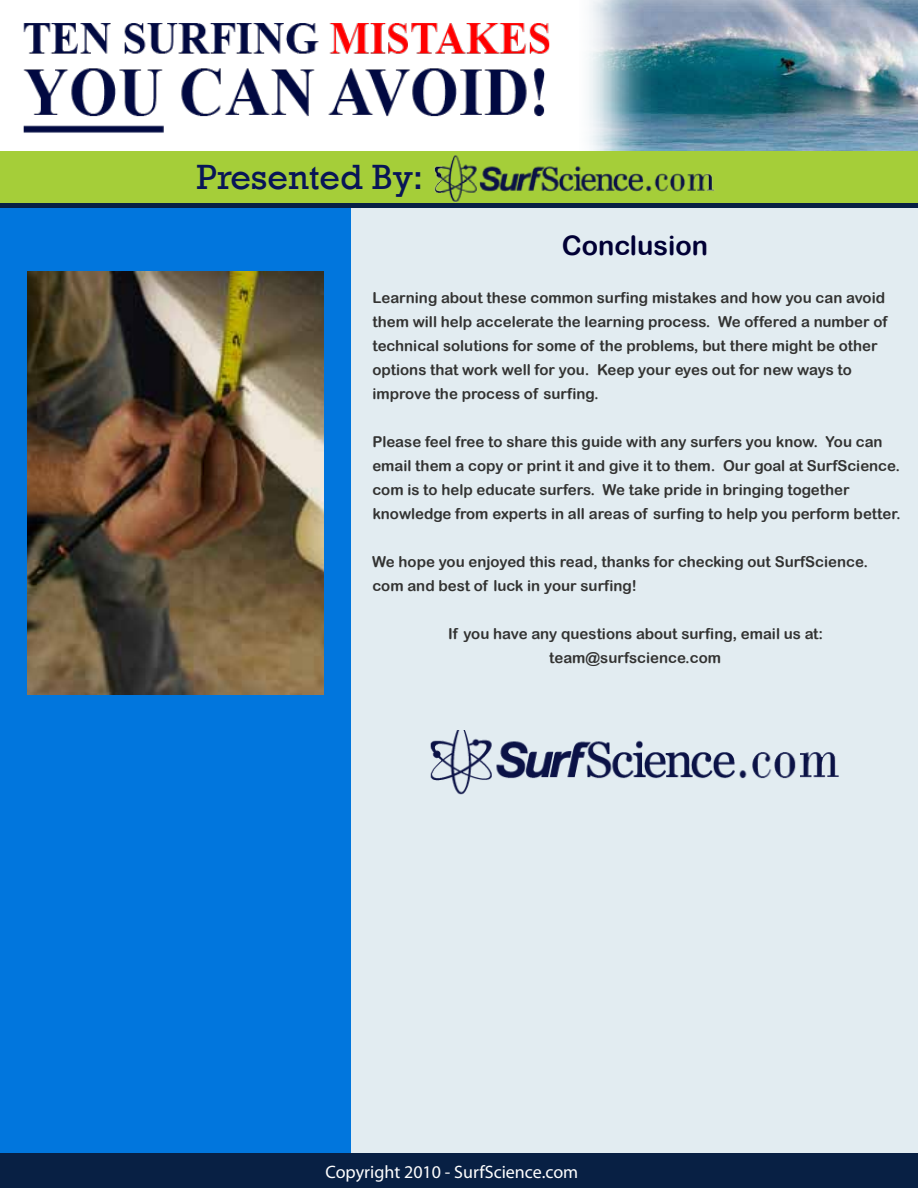
<style>
.page{position:relative;width:918px;height:1188px;background:#e2ecf1}
.page>*{position:absolute;margin:0;border:0;box-sizing:border-box;transform-origin:0 0}
.t1{font:36px "Rockwell";color:#081557}
.t2{font:27px "Arial Rounded MT Bold";color:#010035}
.t3{font:18px "Myriad Pro";color:#fff}
.t4{font:15px/24px "Arial Rounded MT Bold";color:#333332}
</style>
<div class="page">
<div style="left:0;top:186px;width:351px;height:1002px;background:#0176dd"></div>
<div style="left:0;top:0;width:918px;height:184px;background:#fff"></div>
<img style="left:589px;top:0;width:329px;height:152px">
<div style="left:0;top:152px;width:918px;height:51px;background:#a5ce39"></div>
<img style="left:411px;top:151px;width:328px;height:52px">
<hr style="left:0;top:203px;width:918px;height:4px;background:#082044">
<img style="left:411px;top:156px;width:328px;height:4px">
<img style="left:23px;top:23px;width:527px;height:110px">
<div style="left:0;top:1154px;width:918px;height:34px;background:#082044"></div>
<img style="left:27px;top:272px;width:297px;height:422px">
<img style="left:430px;top:730px;width:409px;height:65px">
<h1 class="t1" style="left:196px;top:156px;width:228px">Presented By:</h1>
<h2 class="t2" style="left:562px;top:230px;width:148px">Conclusion</h2>
<p class="t4" style="left:372px;top:286px;width:517px">Learning about these common surfing mistakes and how you can avoid them will help accelerate the learning process. We offered a number of technical solutions for some of the problems, but there might be other options that work well for you. Keep your eyes out for new ways to improve the process of surfing.</p>
<p class="t4" style="left:372px;top:430px;width:530px">Please feel free to share this guide with any surfers you know. You can email them a copy or print it and give it to them. Our goal at SurfScience. com is to help educate surfers. We take pride in bringing together knowledge from experts in all areas of surfing to help you perform better.</p>
<p class="t4" style="left:372px;top:550px;width:497px">We hope you enjoyed this read, thanks for checking out SurfScience. com and best of luck in your surfing!</p>
<p class="t4" style="left:448px;top:622px;width:377px;text-align:center">If you have any questions about surfing, email us at: team@surfscience.com</p>
<p class="t3" style="left:326px;top:1160px;width:254px">Copyright 2010 - SurfScience.com</p>
</div>
